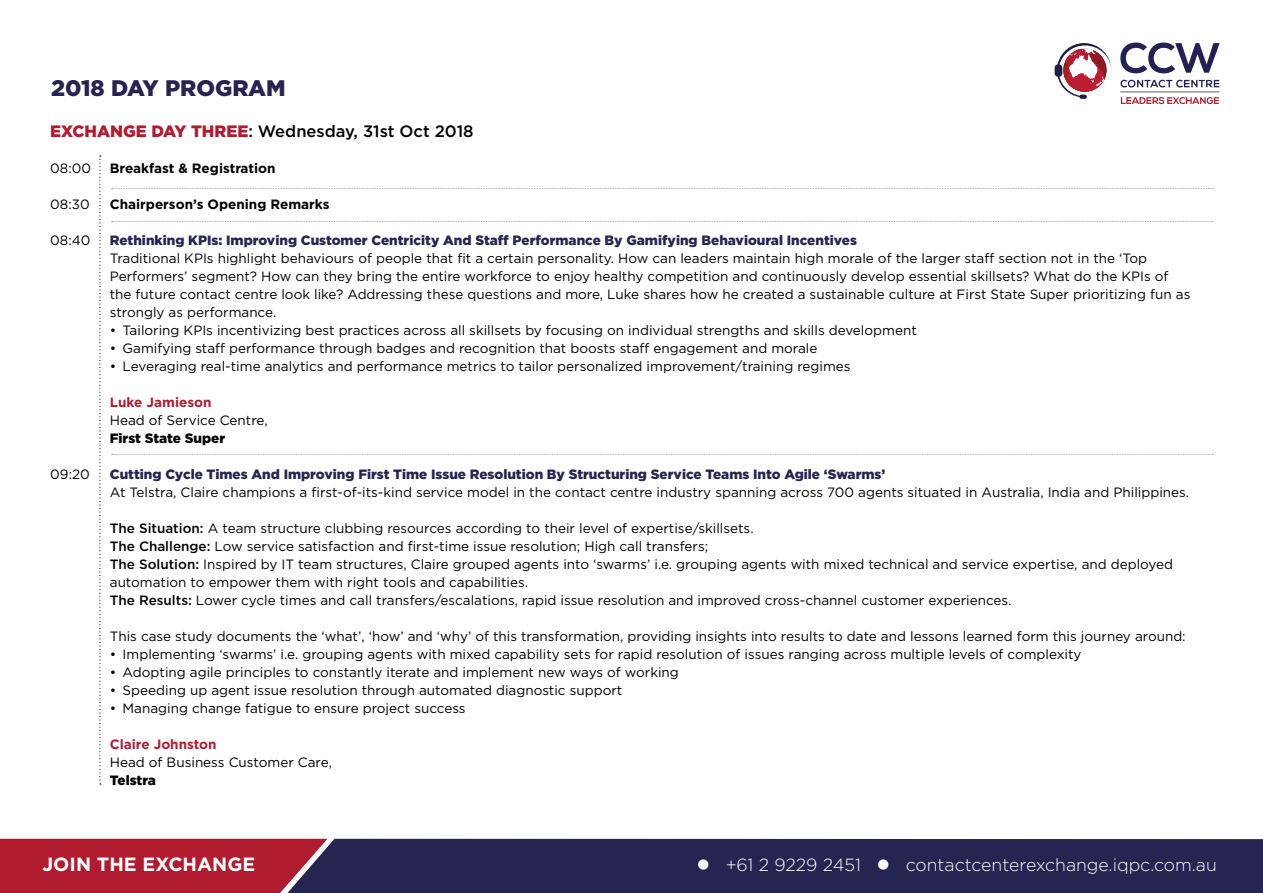
<style>
.page{position:relative;width:1263px;height:893px;background:#fff}
.page>*{position:absolute;margin:0;border:0;box-sizing:border-box;transform-origin:0 0}
.t1{font:900 22.5px "Gotham";color:#262451}
.t2{font:700 19.2px "Gotham";color:#fff}
.t3{font:300 17.55px "Gotham";color:#fff}
.t4{font:500 16.5px "Gotham";color:#000}
.t5{font:13.5px/18px "Gotham";color:#000}
.t6{font:900 13.5px "Gotham";color:#262451}
.t7{font:700 13.5px "Gotham";color:#000}
.t8{font:700 13.5px "Gotham";color:#b01b30}
.t9{font:900 13.5px "Gotham";color:#000}
.s1{font-weight:900;color:#b01b30}
.s2{font-weight:500}
</style>
<div class="page">
<div style="left:0;top:839px;width:276px;height:54px;background:#b01b30"></div>
<div style="left:276px;top:839px;width:987px;height:54px;background:#262451"></div>
<svg style="left:1120px;top:43px;width:100px;height:30px"></svg>
<hr style="left:1120px;top:92px;width:99px;height:1px;background:#646363">
<svg style="left:1120px;top:80px;width:99px;height:7px"></svg>
<svg style="left:1121px;top:97px;width:98px;height:7px"></svg>
<svg style="left:1054px;top:43px;width:57px;height:56px"></svg>
<svg style="left:99px;top:156px;width:2px;height:629px"></svg>
<svg style="left:112px;top:188px;width:1101px;height:1px"></svg>
<svg style="left:112px;top:221px;width:1101px;height:1px"></svg>
<svg style="left:112px;top:454px;width:1101px;height:1px"></svg>
<h1 class="t1" style="left:51px;top:73px;width:236px">2018 DAY PROGRAM</h1>
<p class="t4" style="left:50px;top:120px;width:425px"><span class="s1">EXCHANGE DAY THREE</span>: Wednesday, 31st Oct 2018</p>
<p class="t5" style="left:50px;top:158px;width:42px">08:00</p>
<p class="t7" style="left:110px;top:159px;width:167px">Breakfast &amp; Registration</p>
<p class="t5" style="left:50px;top:194px;width:41px">08:30</p>
<p class="t7" style="left:110px;top:195px;width:221px">Chairperson’s Opening Remarks</p>
<p class="t5" style="left:50px;top:230px;width:42px">08:40</p>
<p class="t6" style="left:110px;top:230px;width:749px">Rethinking KPIs: Improving Customer Centricity And Staff Performance By Gamifying Behavioural Incentives</p>
<p class="t5" style="left:110px;top:248px;width:1082px">Traditional KPIs highlight behaviours of people that fit a certain personality. How can leaders maintain high morale of the larger staff section not in the ‘Top Performers’ segment? How can they bring the entire workforce to enjoy healthy competition and continuously develop essential skillsets? What do the KPIs of the future contact centre look like? Addressing these questions and more, Luke shares how he created a sustainable culture at First State Super prioritizing fun as strongly as performance.</p>
<p class="t5" style="left:110px;top:320px;width:808px">• Tailoring KPIs incentivizing best practices across all skillsets by focusing on individual strengths and skills development</p>
<p class="t5" style="left:110px;top:338px;width:709px">• Gamifying staff performance through badges and recognition that boosts staff engagement and morale</p>
<p class="t5" style="left:110px;top:356px;width:742px">• Leveraging real-time analytics and performance metrics to tailor personalized improvement/training regimes</p>
<p class="t8" style="left:110px;top:393px;width:103px">Luke Jamieson</p>
<p class="t5" style="left:110px;top:410px;width:159px">Head of Service Centre,</p>
<p class="t9" style="left:110px;top:428px;width:117px">First State Super</p>
<p class="t5" style="left:50px;top:464px;width:41px">09:20</p>
<p class="t6" style="left:110px;top:464px;width:777px">Cutting Cycle Times And Improving First Time Issue Resolution By Structuring Service Teams Into Agile ‘Swarms’</p>
<p class="t5" style="left:110px;top:482px;width:1081px">At Telstra, Claire champions a first-of-its-kind service model in the contact centre industry spanning across 700 agents situated in Australia, India and Philippines.</p>
<p class="t5" style="left:110px;top:518px;width:1065px"><span class="s2">The Situation:</span> A team structure clubbing resources according to their level of expertise/skillsets.<br><span class="s2">The Challenge:</span> Low service satisfaction and first-time issue resolution; High call transfers;<br><span class="s2">The Solution:</span> Inspired by IT team structures, Claire grouped agents into ‘swarms’ i.e. grouping agents with mixed technical and service expertise, and deployed automation to empower them with right tools and capabilities.<br><span class="s2">The Results:</span> Lower cycle times and call transfers/escalations, rapid issue resolution and improved cross-channel customer experiences.</p>
<p class="t5" style="left:110px;top:626px;width:1077px">This case study documents the ‘what’, ‘how’ and ‘why’ of this transformation, providing insights into results to date and lessons learned form this journey around:</p>
<p class="t5" style="left:110px;top:644px;width:973px">• Implementing ‘swarms’ i.e. grouping agents with mixed capability sets for rapid resolution of issues ranging across multiple levels of complexity</p>
<p class="t5" style="left:110px;top:662px;width:570px">• Adopting agile principles to constantly iterate and implement new ways of working</p>
<p class="t5" style="left:110px;top:680px;width:514px">• Speeding up agent issue resolution through automated diagnostic support</p>
<p class="t5" style="left:110px;top:698px;width:357px">• Managing change fatigue to ensure project success</p>
<p class="t8" style="left:110px;top:735px;width:108px">Claire Johnston</p>
<p class="t5" style="left:110px;top:752px;width:224px">Head of Business Customer Care,</p>
<p class="t9" style="left:110px;top:770px;width:48px">Telstra</p>
<h2 class="t2" style="left:43px;top:852px;width:214px">JOIN THE EXCHANGE</h2>
<p class="t3" style="left:697px;top:854px;width:522px">● +61 2 9229 2451 ● contactcenterexchange.iqpc.com.au</p>
</div>
